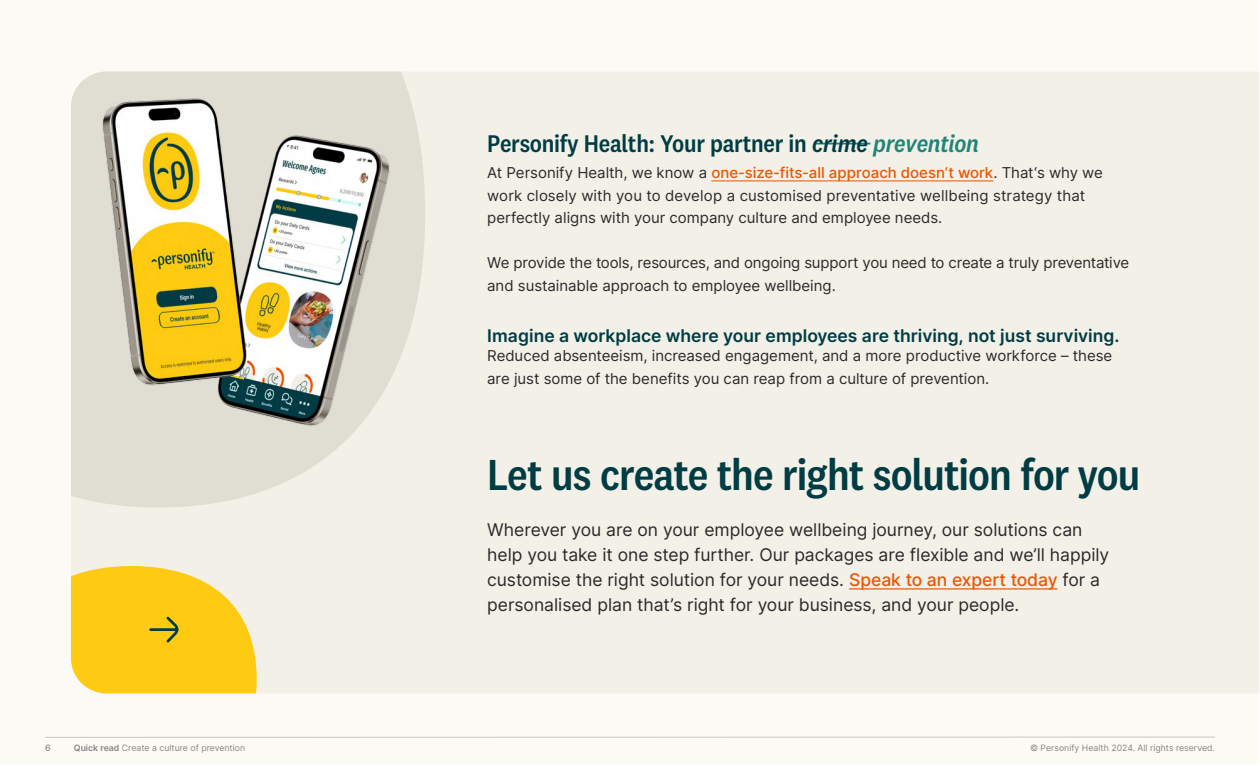
<style>
.page{position:relative;width:1260px;height:765px;background:#fff}
.page>*{position:absolute;margin:0;border:0;box-sizing:border-box;transform-origin:0 0}
.t1{font:500 45px "National 2 Narrow";letter-spacing:-.02em;color:#003c44}
.t2{font:500 25px "National 2 Narrow";letter-spacing:-.01em;color:#003c44}
.t3{font:17.5px/25px "Inter";color:#2a2a2a}
.t4{font:600 17.5px "Inter";color:#003c44}
.t5{font:15px/22.5px "Inter";letter-spacing:-.005em;color:#2a2a2a}
.t6{font:8.75px "Inter";color:#878787}
.t7{font:500 8.75px "Inter";color:#878787}
.s1{font-style:italic;color:#003b44}
.s2{font-style:italic;color:#228477}
.s3{font-weight:500;color:#ed5500}
.s4{font-weight:600}
</style>
<div class="page">
<div style="left:1px;top:1px;width:1258px;height:763px;background:#fcfaf4"></div>
<hr style="left:45px;top:737px;width:1170px;height:1px;background:#c6c6c6">
<div style="left:71px;top:72px;width:1188px;height:621px;background:#f3f0e7"></div>
<hr style="left:815px;top:143px;width:55px;height:2px;background:#228477">
<hr style="left:849px;top:588px;width:209px;height:2px;background:#ed5500">
<hr style="left:711px;top:180px;width:282px;height:1px;background:#ed5500">
<svg style="left:71px;top:72px;width:354px;height:436px;fill:#e0ddd2"></svg>
<img style="left:71px;top:91px;width:347px;height:352px">
<svg style="left:71px;top:566px;width:186px;height:127px;background:#fbce2d"></svg>
<h2 class="t2" style="left:487px;top:129px;width:493px">Personify Health: Your partner in <span class="s1">crime</span> <span class="s2">prevention</span></h2>
<p class="t5" style="left:487px;top:161px;width:617px">At Personify Health, we know a <span class="s3">one-size-fits-all approach doesn‘t work</span>. That‘s why we work closely with you to develop a customised preventative wellbeing strategy that perfectly aligns with your company culture and employee needs.</p>
<p class="t5" style="left:487px;top:251px;width:644px">We provide the tools, resources, and ongoing support you need to create a truly preventative and sustainable approach to employee wellbeing.</p>
<p class="t4" style="left:487px;top:322px;width:634px">Imagine a workplace where your employees are thriving, not just surviving.</p>
<p class="t5" style="left:487px;top:344px;width:627px">Reduced absenteeism, increased engagement, and a more productive workforce – these are just some of the benefits you can reap from a culture of prevention.</p>
<h1 class="t1" style="left:487px;top:448px;width:655px">Let us create the right solution for you</h1>
<p class="t3" style="left:487px;top:517px;width:624px">Wherever you are on your employee wellbeing journey, our solutions can help you take it one step further. Our packages are flexible and we’ll happily customise the right solution for your needs. <span class="s3">Speak to an expert today</span> for a personalised plan that’s right for your business, and your people.</p>
<p class="t7" style="left:45px;top:741px;width:7px">6</p>
<p class="t6" style="left:74px;top:741px;width:173px"><span class="s4">Quick read</span> Create a culture of prevention</p>
<p class="t6" style="left:1030px;top:741px;width:186px">© Personify Health 2024. All rights reserved.</p>
</div>
